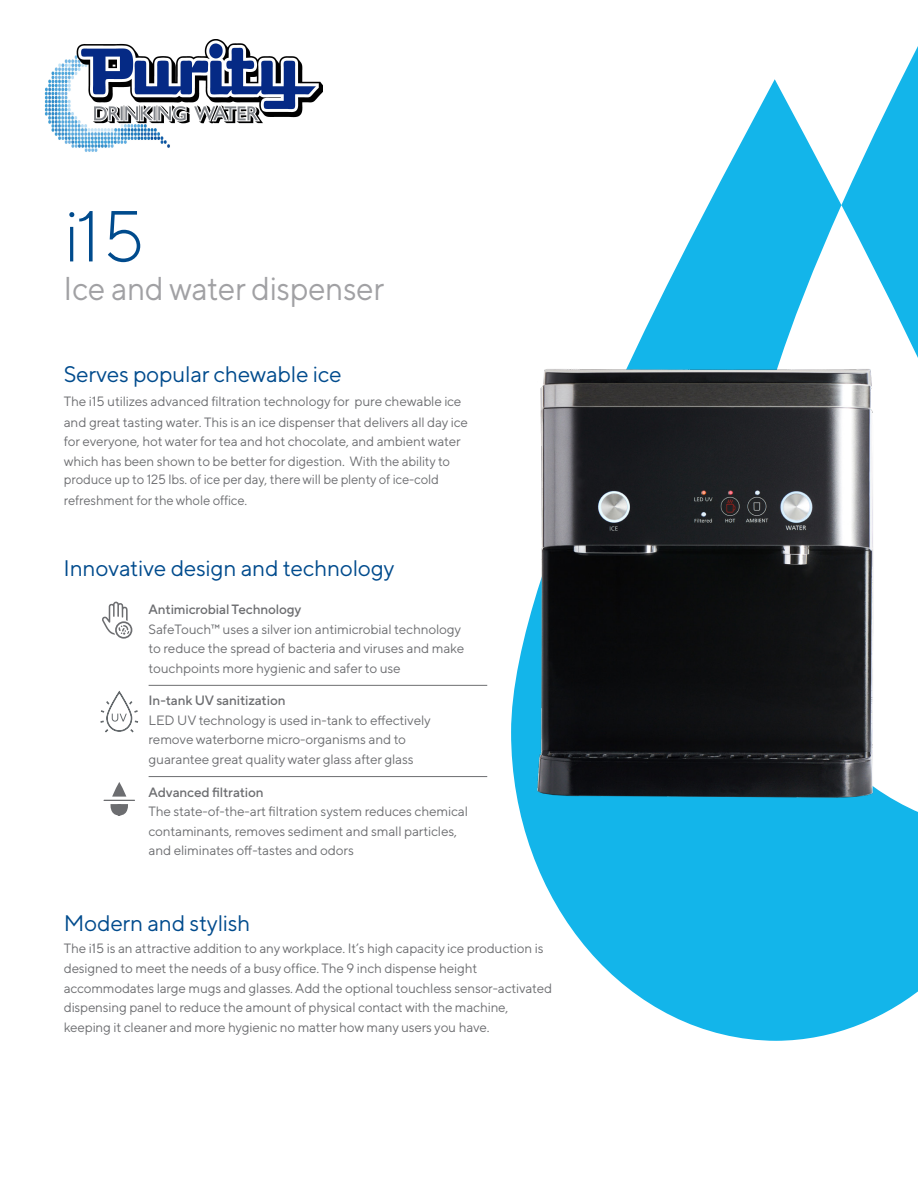
<style>
.page{position:relative;width:918px;height:1188px;background:#fff}
.page>*{position:absolute;margin:0;border:0;box-sizing:border-box;transform-origin:0 0}
.t1{font:300 72px "TT Norms Pro";color:#004b8d}
.t2{font:33px "TT Norms Pro";letter-spacing:-.01em;color:#a1a1a4;scale:.95 1}
.t3{font:22.5px "TT Norms Pro";letter-spacing:-.01em;color:#004b8d}
.t4{font:13.5px/19.5px "TT Norms Pro";letter-spacing:-.01em;color:#6d6e71}
.t5{font:500 13.5px "TT Norms Pro";letter-spacing:-.01em;color:#6d6e71}
.t6{font:13.5px "TT Norms Pro";letter-spacing:-.01em;color:#6d6e71;scale:.96 1}
.s1{font-weight:500}
</style>
<div class="page">
<svg style="left:525px;top:46px;width:393px;height:995px;fill:#13b5ea"></svg>
<hr style="left:149px;top:685px;width:338px;height:1px;background:#6d6e71">
<hr style="left:149px;top:776px;width:338px;height:1px;background:#6d6e71">
<svg style="left:101px;top:691px;width:37px;height:41px"></svg>
<div style="left:114px;top:620px;width:20px;height:20px;border:2px solid #fff;border-radius:50%"></div>
<div style="left:115px;top:621px;width:17px;height:18px;border:2px solid #6c6d70;border-radius:50%"></div>
<svg style="left:102px;top:602px;width:27px;height:33px"></svg>
<hr style="left:104px;top:800px;width:30px;height:1px;background:#6c6d70">
<svg style="left:112px;top:782px;width:14px;height:15px"></svg>
<svg style="left:110px;top:804px;width:18px;height:11px"></svg>
<img style="left:511px;top:340px;width:390px;height:491px">
<img style="left:44px;top:40px;width:279px;height:112px">
<p class="t1" style="left:64px;top:184px;width:82px">i15</p>
<p class="t2" style="left:64px;top:264px;width:339px">Ice and water dispenser</p>
<p class="t3" style="left:64px;top:357px;width:279px">Serves popular chewable ice</p>
<p class="t4" style="left:64px;top:391px;width:406px">The i15 utilizes advanced filtration technology for pure chewable ice and great tasting water. This is an ice dispenser that delivers all day ice for everyone, hot water for tea and hot chocolate, and ambient water which has been shown to be better for digestion. With the ability to produce up to 125 lbs. of ice per day, there will be plenty of ice-cold</p>
<p class="t6" style="left:64px;top:490px;width:193px">refreshment for the whole office.</p>
<p class="t3" style="left:64px;top:552px;width:332px">Innovative design and technology</p>
<p class="t5" style="left:149px;top:600px;width:154px">Antimicrobial Technology</p>
<p class="t4" style="left:149px;top:618px;width:317px">SafeTouch™ uses a silver ion antimicrobial technology to reduce the spread of bacteria and viruses and make touchpoints more hygienic and safer to use</p>
<p class="t4" style="left:149px;top:690px;width:284px"><span class="s1">In-tank UV sanitization<br></span>LED UV technology is used in-tank to effectively</p>
<p class="t4" style="left:149px;top:729px;width:267px">remove waterborne micro-organisms and to guarantee great quality water glass after glass</p>
<p class="t5" style="left:149px;top:782px;width:117px">Advanced filtration</p>
<p class="t4" style="left:149px;top:801px;width:321px">The state-of-the-art filtration system reduces chemical contaminants, removes sediment and small particles,</p>
<p class="t4" style="left:149px;top:840px;width:207px">and eliminates off-tastes and odors</p>
<p class="t3" style="left:64px;top:907px;width:188px">Modern and stylish</p>
<p class="t4" style="left:64px;top:938px;width:490px">The i15 is an attractive addition to any workplace. It’s high capacity ice production is designed to meet the needs of a busy office. The 9 inch dispense height accommodates large mugs and glasses. Add the optional touchless sensor-activated dispensing panel to reduce the amount of physical contact with the machine, keeping it cleaner and more hygienic no matter how many users you have.</p>
</div>
